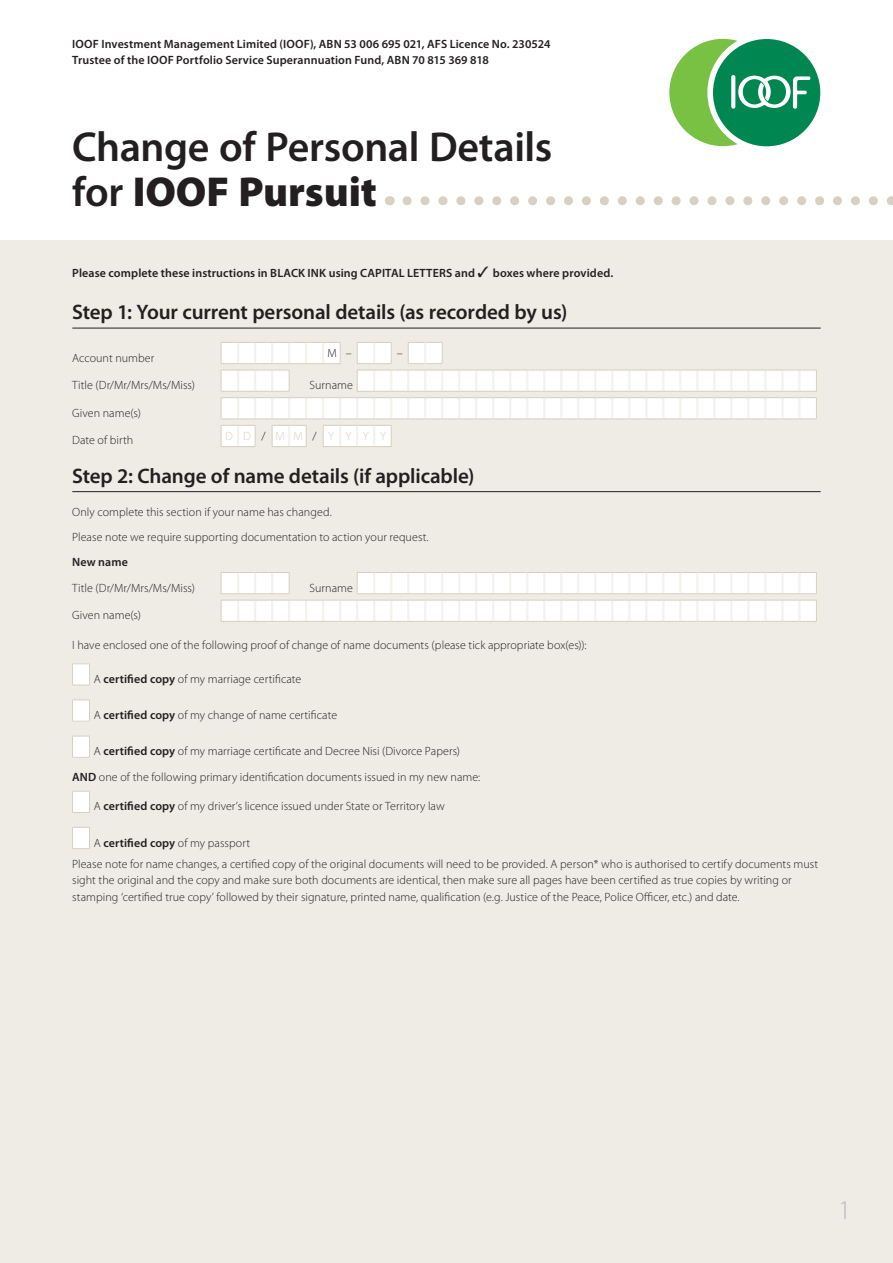
<style>
.page{position:relative;width:893px;height:1263px;background:#fff}
.page>*{position:absolute;margin:0;border:0;box-sizing:border-box;transform-origin:0 0}
.t1{font:600 42px/45px "Myriad Pro";letter-spacing:-.01em;color:#231f20}
.t2{font:300 27px "Myriad Pro";color:#bcbdc0}
.t3{font:600 21px "Myriad Pro";letter-spacing:-.005em;color:#231f20}
.t4{font:300 12px/25px "Myriad Pro";letter-spacing:.005em;color:#231f20}
.t5{font:600 12px/16.5px "Myriad Pro";letter-spacing:.01em;color:#231f20}
.t6{font:300 12px "Myriad Pro";letter-spacing:.915em;color:#d8d0c0}
.s1{font-weight:900}
.s2{color:#231f20}
.s3{font-weight:600}
</style>
<div class="page">
<div style="left:0;top:240px;width:893px;height:1023px;background:#efebe5"></div>
<svg style="left:407px;top:196px;width:486px;height:9px"></svg>
<div style="left:713px;top:39px;width:107px;height:107px;background:#008751;border-radius:50%"></div>
<svg style="left:669px;top:39px;width:141px;height:107px"></svg>
<hr style="left:72px;top:328px;width:749px;height:1px;background:#231f20">
<hr style="left:72px;top:491px;width:749px;height:1px;background:#231f20">
<svg style="left:221px;top:342px;width:222px;height:22px"></svg>
<svg style="left:221px;top:370px;width:596px;height:77px"></svg>
<svg style="left:221px;top:572px;width:596px;height:22px"></svg>
<svg style="left:221px;top:600px;width:596px;height:22px"></svg>
<svg style="left:72px;top:663px;width:18px;height:23px"></svg>
<svg style="left:72px;top:700px;width:18px;height:22px"></svg>
<svg style="left:72px;top:736px;width:18px;height:22px"></svg>
<svg style="left:72px;top:791px;width:18px;height:22px"></svg>
<svg style="left:72px;top:827px;width:18px;height:22px"></svg>
<p class="t5" style="left:72px;top:35px;width:480px">IOOF Investment Management Limited (IOOF), ABN 53 006 695 021, AFS Licence No. 230524<br>Trustee of the IOOF Portfolio Service Superannuation Fund, ABN 70 815 369 818</p>
<h1 class="t1" style="left:72px;top:124px;width:481px">Change of Personal Details for <span class="s1">IOOF Pursuit</span></h1>
<p class="t5" style="left:72px;top:265px;width:543px">Please complete these instructions in BLACK INK using CAPITAL LETTERS and ✓ boxes where provided.</p>
<h3 class="t3" style="left:72px;top:299px;width:497px">Step 1: Your current personal details (as recorded by us)</h3>
<p class="t4" style="left:72px;top:345px;width:83px">Account number</p>
<p class="t4" style="left:327px;top:341px;width:26px">M –</p>
<p class="t4" style="left:397px;top:341px;width:7px">–</p>
<p class="t4" style="left:72px;top:372px;width:124px">Title (Dr/Mr/Mrs/Ms/Miss)</p>
<p class="t4" style="left:310px;top:372px;width:45px">Surname</p>
<p class="t4" style="left:72px;top:400px;width:70px">Given name(s)</p>
<p class="t4" style="left:72px;top:428px;width:62px">Date of birth</p>
<p class="t6" style="left:225px;top:429px;width:162px">DD<span class="s2">/</span>MM<span class="s2">/</span>YYYY</p>
<h3 class="t3" style="left:72px;top:462px;width:404px">Step 2: Change of name details (if applicable)</h3>
<p class="t4" style="left:72px;top:500px;width:358px">Only complete this section if your name has changed.<br>Please note we require supporting documentation to action your request.</p>
<p class="t5" style="left:72px;top:554px;width:57px">New name</p>
<p class="t4" style="left:72px;top:575px;width:124px">Title (Dr/Mr/Mrs/Ms/Miss)</p>
<p class="t4" style="left:310px;top:575px;width:45px">Surname</p>
<p class="t4" style="left:72px;top:603px;width:70px">Given name(s)</p>
<p class="t4" style="left:72px;top:632px;width:516px">I have enclosed one of the following proof of change of name documents (please tick appropriate box(es)):</p>
<p class="t4" style="left:94px;top:666px;width:209px">A <span class="s3">certified copy</span> of my marriage certificate</p>
<p class="t4" style="left:94px;top:702px;width:245px">A <span class="s3">certified copy</span> of my change of name certificate</p>
<p class="t4" style="left:72px;top:738px;width:410px;line-height:25.5px;text-align:center">A <span class="s3">certified copy</span> of my marriage certificate and Decree Nisi (Divorce Papers)<br><span class="s3">AND</span> one of the following primary identification documents issued in my new name:</p>
<p class="t4" style="left:94px;top:794px;width:352px">A <span class="s3">certified copy</span> of my driver’s licence issued under State or Territory law</p>
<p class="t4" style="left:72px;top:832px;width:747px;line-height:21.3px;text-indent:21px">A <span class="s3">certified copy</span> of my passport<br>Please note for name changes, a certified copy of the original documents will need to be provided. A person* who is authorised to certify documents must</p>
<p class="t4" style="left:72px;top:872px;width:721px;line-height:16.5px">sight the original and the copy and make sure both documents are identical, then make sure all pages have been certified as true copies by writing or stamping ‘certified true copy’ followed by their signature, printed name, qualification (e.g. Justice of the Peace, Police Officer, etc.) and date.</p>
<h2 class="t2" style="left:838px;top:1194px;width:15px">1</h2>
</div>
